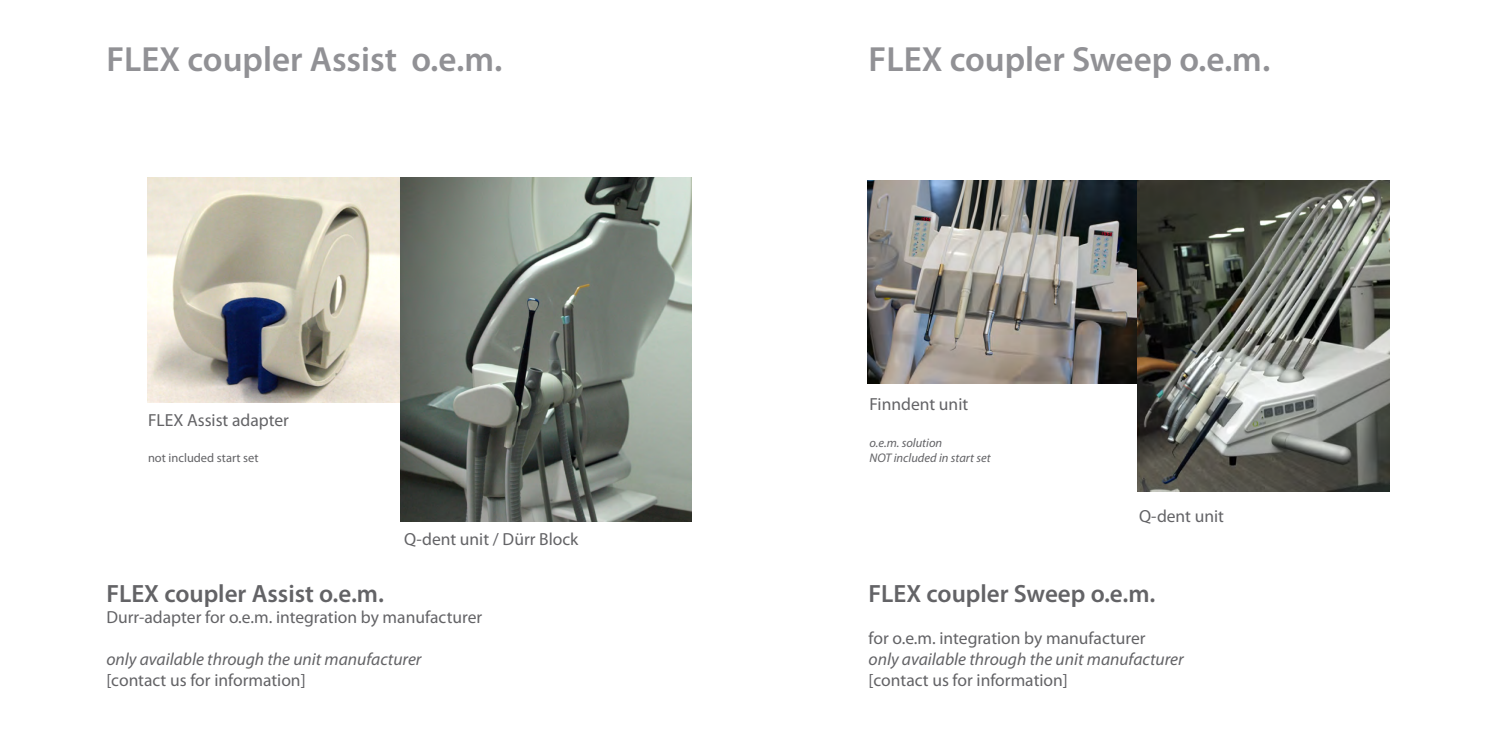
<style>
.page{position:relative;width:1489px;height:745px;background:#fff}
.page>*{position:absolute;margin:0;border:0;box-sizing:border-box;transform-origin:0 0}
.t1{font:600 35px "Myriad Pro";color:#919195}
.t2{font:600 25px "Myriad Pro";color:#636366}
.t3{font:17.5px "Myriad Pro";color:#636366}
.t4{font:italic 17.5px "Myriad Pro";color:#636366}
.t5{font:italic 12.5px "Myriad Pro";color:#636366}
.t6{font:12.5px "Myriad Pro";color:#636366}
</style>
<div class="page">
<img style="left:147px;top:177px;width:253px;height:225px">
<img style="left:400px;top:177px;width:291px;height:344px">
<img style="left:867px;top:180px;width:270px;height:203px">
<img style="left:1137px;top:180px;width:252px;height:311px">
<p class="t1" style="left:106px;top:37px;width:397px">FLEX coupler Assist o.e.m.</p>
<p class="t3" style="left:148px;top:409px;width:142px">FLEX Assist adapter</p>
<p class="t6" style="left:148px;top:450px;width:112px">not included start set</p>
<p class="t3" style="left:404px;top:528px;width:176px">Q-dent unit / Dürr Block</p>
<p class="t2" style="left:106px;top:577px;width:279px">FLEX coupler Assist o.e.m.</p>
<p class="t3" style="left:106px;top:606px;width:377px">Durr-adapter for o.e.m. integration by manufacturer</p>
<p class="t4" style="left:106px;top:648px;width:317px">only available through the unit manufacturer</p>
<p class="t3" style="left:106px;top:669px;width:201px">[contact us for information]</p>
<p class="t1" style="left:868px;top:37px;width:403px">FLEX coupler Sweep o.e.m.</p>
<p class="t3" style="left:869px;top:393px;width:100px">Finndent unit</p>
<p class="t5" style="left:869px;top:434px;width:74px">o.e.m. solution</p>
<p class="t5" style="left:869px;top:449px;width:123px">NOT included in start set</p>
<p class="t3" style="left:1138px;top:505px;width:87px">Q-dent unit</p>
<p class="t2" style="left:868px;top:577px;width:288px">FLEX coupler Sweep o.e.m.</p>
<p class="t3" style="left:868px;top:627px;width:278px">for o.e.m. integration by manufacturer</p>
<p class="t4" style="left:868px;top:648px;width:317px">only available through the unit manufacturer</p>
<p class="t3" style="left:868px;top:669px;width:201px">[contact us for information]</p>
</div>
